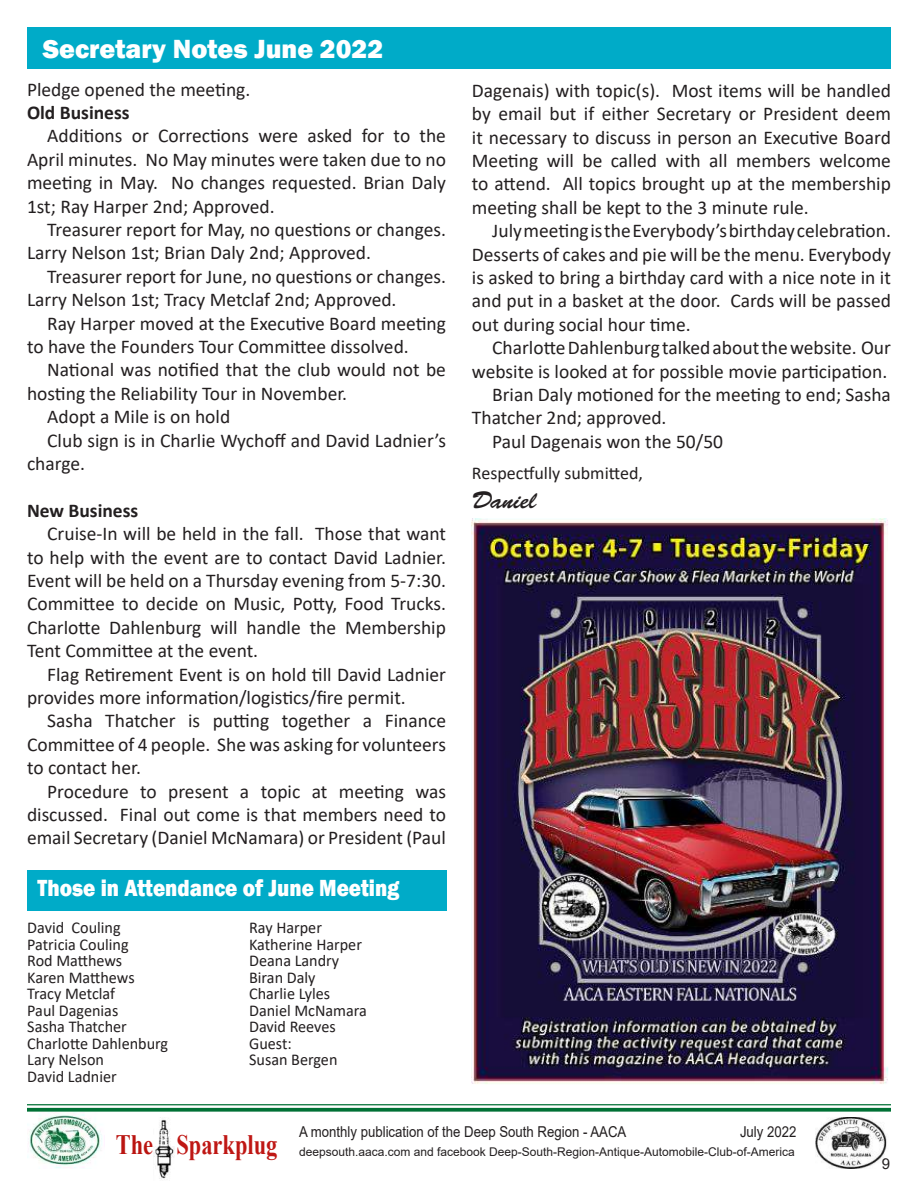
<style>
.page{position:relative;width:918px;height:1188px;background:#fff}
.page>*{position:absolute;margin:0;border:0;box-sizing:border-box;transform-origin:0 0}
.t1{font:700 28.05px "Times New Roman";color:#bf1714;scale:.8 1}
.t2{font:800 27px "Franklin Gothic";color:#fff}
.t3{font:800 24px "Franklin Gothic";color:#fff;scale:.87 1}
.t4{font:24px "Brush Script Std";color:#231f20}
.t5{font:19.5px/23.4px "Calibri";color:#231f20;text-align:justify}
.t6{font:700 19.5px "Calibri";color:#231f20}
.t7{font:18px "Calibri";color:#231f20}
.t8{font:16.5px/16.5px "Calibri";color:#231f20}
.t9{font:15px "Arial";color:#231f20;scale:.88 1}
.t10{font:15px "Arial";color:#231f20}
.t11{font:12px "Arial";color:#231f20}
.s1{color:#ba1511}
</style>
<div class="page">
<img style="left:27px;top:1112px;width:75px;height:56px">
<img style="left:153px;top:1117px;width:21px;height:62px">
<img style="left:815px;top:1117px;width:72px;height:52px">
<hr style="left:27px;top:1104px;width:864px;height:1px;background:#007135">
<svg style="left:27px;top:1108px;width:864px;height:4px;background:#177e47"></svg>
<div style="left:27px;top:870px;width:419px;height:40px;background:#00abc8"></div>
<div style="left:27px;top:27px;width:864px;height:42px;background:#00abc8"></div>
<img style="left:472px;top:518px;width:416px;height:566px">
<h2 class="t2" style="left:43px;top:31px;width:342px">Secretary Notes June 2022</h2>
<p class="t5" style="left:27px;top:77px;width:225px">Pledge opened the meeting.</p>
<p class="t6" style="left:27px;top:99px;width:104px">Old Business</p>
<p class="t5" style="left:27px;top:124px;width:421px;text-indent:20px">Additions or Corrections were asked for to the April minutes. No May minutes were taken due to no meeting in May. No changes requested. Brian Daly 1st; Ray Harper 2nd; Approved.</p>
<p class="t5" style="left:27px;top:217px;width:421px;text-indent:20px">Treasurer report for May, no questions or changes.<br>Larry Nelson 1st; Brian Daly 2nd; Approved.</p>
<p class="t5" style="left:27px;top:264px;width:421px;text-indent:20px">Treasurer report for June, no questions or changes.<br>Larry Nelson 1st; Tracy Metclaf 2nd; Approved.</p>
<p class="t5" style="left:27px;top:311px;width:421px;text-indent:20px">Ray Harper moved at the Executive Board meeting to have the Founders Tour Committee dissolved.</p>
<p class="t5" style="left:47px;top:358px;width:400px">National was notified that the club would not be</p>
<p class="t5" style="left:27px;top:381px;width:322px">hosting the Reliability Tour in November.</p>
<p class="t5" style="left:47px;top:405px;width:185px">Adopt a Mile is on hold</p>
<p class="t5" style="left:47px;top:428px;width:400px">Club sign is in Charlie Wychoff and David Ladnier’s</p>
<p class="t5" style="left:27px;top:451px;width:60px">charge.</p>
<p class="t6" style="left:27px;top:497px;width:113px">New Business</p>
<p class="t5" style="left:27px;top:522px;width:421px;text-indent:20px">Cruise-In will be held in the fall. Those that want to help with the event are to contact David Ladnier.<br>Event will be held on a Thursday evening from 5-7:30.<br>Committee to decide on Music, Potty, Food Trucks.<br>Charlotte Dahlenburg will handle the Membership Tent Committee at the event.</p>
<p class="t5" style="left:27px;top:662px;width:421px;text-indent:20px">Flag Retirement Event is on hold till David Ladnier provides more information/logistics/fire permit.</p>
<p class="t5" style="left:27px;top:709px;width:421px;text-indent:20px">Sasha Thatcher is putting together a Finance Committee of 4 people. She was asking for volunteers to contact her.</p>
<p class="t5" style="left:27px;top:779px;width:421px;text-indent:20px">Procedure to present a topic at meeting was discussed. Final out come is that members need to email Secretary (Daniel McNamara) or President (Paul</p>
<p class="t3" style="left:38px;top:873px;width:417px">Those in Attendance of June Meeting</p>
<p class="t8" style="left:27px;top:919px;width:142px">David Couling<br>Patricia Couling<br>Rod Matthews<br>Karen Matthews<br>Tracy Metclaf<br>Paul Dagenias<br>Sasha Thatcher<br>Charlotte Dahlenburg<br>Lary Nelson<br>David Ladnier</p>
<p class="t8" style="left:249px;top:919px;width:119px">Ray Harper<br>Katherine Harper<br>Deana Landry<br>Biran Daly<br>Charlie Lyles<br>Daniel McNamara<br>David Reeves<br>Guest:<br>Susan Bergen</p>
<p class="t5" style="left:472px;top:78px;width:421px">Dagenais) with topic(s). Most items will be handled by email but if either Secretary or President deem it necessary to discuss in person an Executive Board Meeting will be called with all members welcome to attend. All topics brought up at the membership meeting shall be kept to the 3 minute rule.</p>
<p class="t5" style="left:472px;top:218px;width:421px;text-indent:20px">July meeting is the Everybody’s birthday celebration.<br>Desserts of cakes and pie will be the menu. Everybody is asked to bring a birthday card with a nice note in it and put in a basket at the door. Cards will be passed out during social hour time.</p>
<p class="t5" style="left:492px;top:335px;width:400px">Charlotte Dahlenburg talked about the website. Our</p>
<p class="t5" style="left:472px;top:359px;width:417px">website is looked at for possible movie participation.</p>
<p class="t5" style="left:492px;top:382px;width:400px">Brian Daly motioned for the meeting to end; Sasha</p>
<p class="t5" style="left:472px;top:406px;width:196px">Thatcher 2nd; approved.</p>
<p class="t5" style="left:492px;top:429px;width:232px">Paul Dagenais won the 50/50</p>
<p class="t7" style="left:472px;top:460px;width:173px">Respectfully submitted,</p>
<p class="t4" style="left:472px;top:486px;width:66px">Daniel</p>
<h1 class="t1" style="left:116px;top:1124px;width:204px"><span class="s1">The</span> Sparkplug</h1>
<p class="t9" style="left:299px;top:1122px;width:373px">A monthly publication of the Deep South Region - AACA</p>
<p class="t9" style="left:740px;top:1122px;width:66px">July 2022</p>
<p class="t11" style="left:299px;top:1144px;width:497px">deepsouth.aaca.com and facebook Deep-South-Region-Antique-Automobile-Club-of-America</p>
<p class="t10" style="left:882px;top:1153px;width:10px">9</p>
</div>
